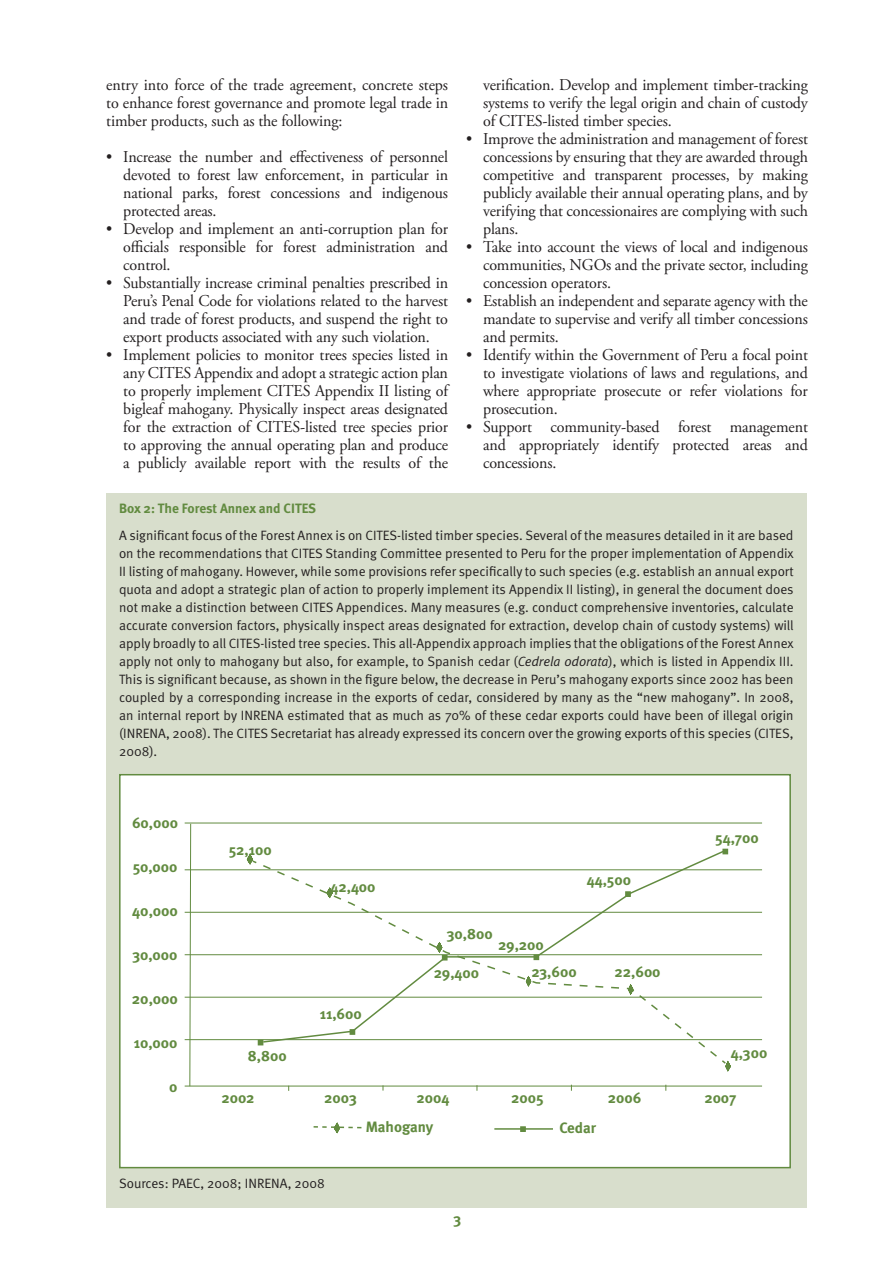
<style>
.page{position:relative;width:893px;height:1263px;background:#fff}
.page>*{position:absolute;margin:0;border:0;box-sizing:border-box;transform-origin:0 0}
.BP_Bullets_in_text{font:16.5px/18px "Adobe Garamond Pro";letter-spacing:-.01em;color:#231f20;text-align:justify}
.Body_Text_no_indent{font:16.5px/18px "Adobe Garamond Pro";letter-spacing:-.005em;color:#231f20;text-align:justify}
.Body_Header_1{font:700 15.15px "Meta";color:#628b40}
.Body_Header_1-2{font:700 15px "Meta";color:#628b40}
.Body_Subheader{font:700 15px "Meta";color:#628b40}
.Box_Text{font:13.5px/18px "Meta Normal";color:#231f20;text-align:justify}
.BP_Box_heading{font:700 13.5px "Meta";color:#628b40}
.s1{font-style:italic}
</style>
<div class="page">
<div style="left:106px;top:493px;width:700px;height:715px;background:#d8decc"></div>
<div style="left:119px;top:774px;width:672px;height:394px;background:#fff;border:2px solid #628b40"></div>
<svg style="left:189px;top:824px;width:2px;height:262px"></svg>
<svg style="left:251px;top:859px;width:476px;height:187px"></svg>
<svg style="left:246px;top:853px;width:8px;height:13px"></svg>
<svg style="left:261px;top:864px;width:85px;height:38px"></svg>
<svg style="left:546px;top:982px;width:186px;height:90px"></svg>
<svg style="left:313px;top:1122px;width:49px;height:12px"></svg>
<svg style="left:258px;top:1040px;width:5px;height:5px"></svg>
<svg style="left:350px;top:1029px;width:5px;height:6px"></svg>
<svg style="left:360px;top:907px;width:88px;height:53px"></svg>
<svg style="left:455px;top:955px;width:84px;height:33px"></svg>
<svg style="left:625px;top:891px;width:6px;height:6px"></svg>
<svg style="left:722px;top:849px;width:6px;height:5px"></svg>
<hr style="left:494px;top:1128px;width:59px;height:2px;background:#628b40">
<svg style="left:520px;top:1126px;width:6px;height:6px"></svg>
<hr style="left:185px;top:823px;width:577px;height:1px;background:#628b40">
<hr style="left:185px;top:869px;width:577px;height:1px;background:#628b40">
<hr style="left:185px;top:912px;width:577px;height:1px;background:#628b40">
<hr style="left:185px;top:954px;width:577px;height:1px;background:#628b40">
<hr style="left:185px;top:997px;width:577px;height:1px;background:#628b40">
<hr style="left:185px;top:1039px;width:577px;height:1px;background:#628b40">
<hr style="left:185px;top:1086px;width:577px;height:1px;background:#628b40">
<p class="Body_Text_no_indent" style="left:106px;top:76px;width:343px">entry into force of the trade agreement, concrete steps to enhance forest governance and promote legal trade in timber products, such as the following:</p>
<p class="BP_Bullets_in_text" style="left:123px;top:148px;width:326px;text-indent:-17px">• Increase the number and effectiveness of personnel devoted to forest law enforcement, in particular in national parks, forest concessions and indigenous protected areas.</p>
<p class="BP_Bullets_in_text" style="left:123px;top:220px;width:326px;text-indent:-17px">• Develop and implement an anti-corruption plan for officials responsible for forest administration and control.</p>
<p class="BP_Bullets_in_text" style="left:123px;top:274px;width:326px;text-indent:-17px">• Substantially increase criminal penalties prescribed in Peru’s Penal Code for violations related to the harvest and trade of forest products, and suspend the right to export products associated with any such violation.</p>
<p class="BP_Bullets_in_text" style="left:123px;top:346px;width:326px;text-indent:-17px">• Implement policies to monitor trees species listed in any CITES Appendix and adopt a strategic action plan to properly implement CITES Appendix II listing of bigleaf mahogany. Physically inspect areas designated for the extraction of CITES-listed tree species prior to approving the annual operating plan and produce a publicly available report with the results of the</p>
<p class="BP_Bullets_in_text" style="left:483px;top:76px;width:326px">verification. Develop and implement timber-tracking systems to verify the legal origin and chain of custody of CITES-listed timber species.</p>
<p class="BP_Bullets_in_text" style="left:483px;top:130px;width:326px;text-indent:-17px">• Improve the administration and management of forest concessions by ensuring that they are awarded through competitive and transparent processes, by making publicly available their annual operating plans, and by verifying that concessionaires are complying with such plans.</p>
<p class="BP_Bullets_in_text" style="left:483px;top:238px;width:326px;text-indent:-17px">• Take into account the views of local and indigenous communities, NGOs and the private sector, including concession operators.</p>
<p class="BP_Bullets_in_text" style="left:483px;top:292px;width:326px;text-indent:-17px">• Establish an independent and separate agency with the mandate to supervise and verify all timber concessions and permits.</p>
<p class="BP_Bullets_in_text" style="left:483px;top:346px;width:326px;text-indent:-17px">• Identify within the Government of Peru a focal point to investigate violations of laws and regulations, and where appropriate prosecute or refer violations for prosecution.</p>
<p class="BP_Bullets_in_text" style="left:483px;top:418px;width:326px;text-indent:-17px">• Support community-based forest management and appropriately identify protected areas and concessions.</p>
<p class="BP_Box_heading" style="left:119px;top:499px;width:199px">Box 2: The Forest Annex and CITES</p>
<p class="Box_Text" style="left:119px;top:526px;width:676px">A significant focus of the Forest Annex is on CITES-listed timber species. Several of the measures detailed in it are based on the recommendations that CITES Standing Committee presented to Peru for the proper implementation of Appendix II listing of mahogany. However, while some provisions refer specifically to such species (e.g. establish an annual export quota and adopt a strategic plan of action to properly implement its Appendix II listing), in general the document does not make a distinction between CITES Appendices. Many measures (e.g. conduct comprehensive inventories, calculate accurate conversion factors, physically inspect areas designated for extraction, develop chain of custody systems) will apply broadly to all CITES-listed tree species. This all-Appendix approach implies that the obligations of the Forest Annex apply not only to mahogany but also, for example, to Spanish cedar (<span class="s1">Cedrela odorata</span>), which is listed in Appendix III.<br>This is significant because, as shown in the figure below, the decrease in Peru’s mahogany exports since 2002 has been coupled by a corresponding increase in the exports of cedar, considered by many as the “new mahogany”. In 2008, an internal report by INRENA estimated that as much as 70% of these cedar exports could have been of illegal origin (INRENA, 2008). The CITES Secretariat has already expressed its concern over the growing exports of this species (CITES, 2008).</p>
<p class="Body_Header_1-2" style="left:132px;top:814px;width:48px">60,000</p>
<p class="Body_Header_1-2" style="left:133px;top:858px;width:46px">50,000</p>
<p class="Body_Header_1" style="left:132px;top:901px;width:47px">40,000</p>
<p class="Body_Header_1-2" style="left:132px;top:945px;width:47px">30,000</p>
<p class="Body_Header_1" style="left:132px;top:989px;width:48px">20,000</p>
<p class="Body_Header_1-2" style="left:134px;top:1033px;width:45px">10,000</p>
<p class="Body_Header_1-2" style="left:169px;top:1077px;width:10px">0</p>
<p class="Body_Header_1-2" style="left:229px;top:840px;width:45px">52,100</p>
<p class="Body_Header_1-2" style="left:248px;top:1046px;width:40px">8,800</p>
<p class="Body_Header_1-2" style="left:221px;top:1088px;width:35px">2002</p>
<p class="Body_Header_1-2" style="left:330px;top:877px;width:47px">42,400</p>
<p class="Body_Header_1-2" style="left:320px;top:1004px;width:44px">11,600</p>
<p class="Body_Header_1-2" style="left:587px;top:870px;width:46px">44,500</p>
<p class="Body_Header_1-2" style="left:446px;top:924px;width:48px">30,800</p>
<p class="Body_Header_1-2" style="left:498px;top:935px;width:47px">29,200</p>
<p class="Body_Header_1-2" style="left:531px;top:962px;width:47px">23,600</p>
<p class="Body_Header_1-2" style="left:615px;top:962px;width:47px">22,600</p>
<p class="Body_Header_1-2" style="left:434px;top:963px;width:47px">29,400</p>
<p class="Body_Header_1-2" style="left:715px;top:828px;width:45px">54,700</p>
<p class="Body_Header_1-2" style="left:731px;top:1043px;width:38px">4,300</p>
<p class="Body_Header_1-2" style="left:324px;top:1088px;width:34px">2003</p>
<p class="Body_Header_1-2" style="left:417px;top:1088px;width:34px">2004</p>
<p class="Body_Header_1-2" style="left:511px;top:1088px;width:34px">2005</p>
<p class="Body_Header_1-2" style="left:608px;top:1088px;width:35px">2006</p>
<p class="Body_Header_1-2" style="left:704px;top:1088px;width:33px">2007</p>
<p class="Body_Header_1-2" style="left:366px;top:1117px;width:69px">Mahogany</p>
<p class="Body_Header_1-2" style="left:559px;top:1119px;width:38px">Cedar</p>
<p class="Box_Text" style="left:119px;top:1174px;width:207px">Sources: PAEC, 2008; INRENA, 2008</p>
<p class="Body_Subheader" style="left:453px;top:1209px;width:10px">3</p>
</div>
